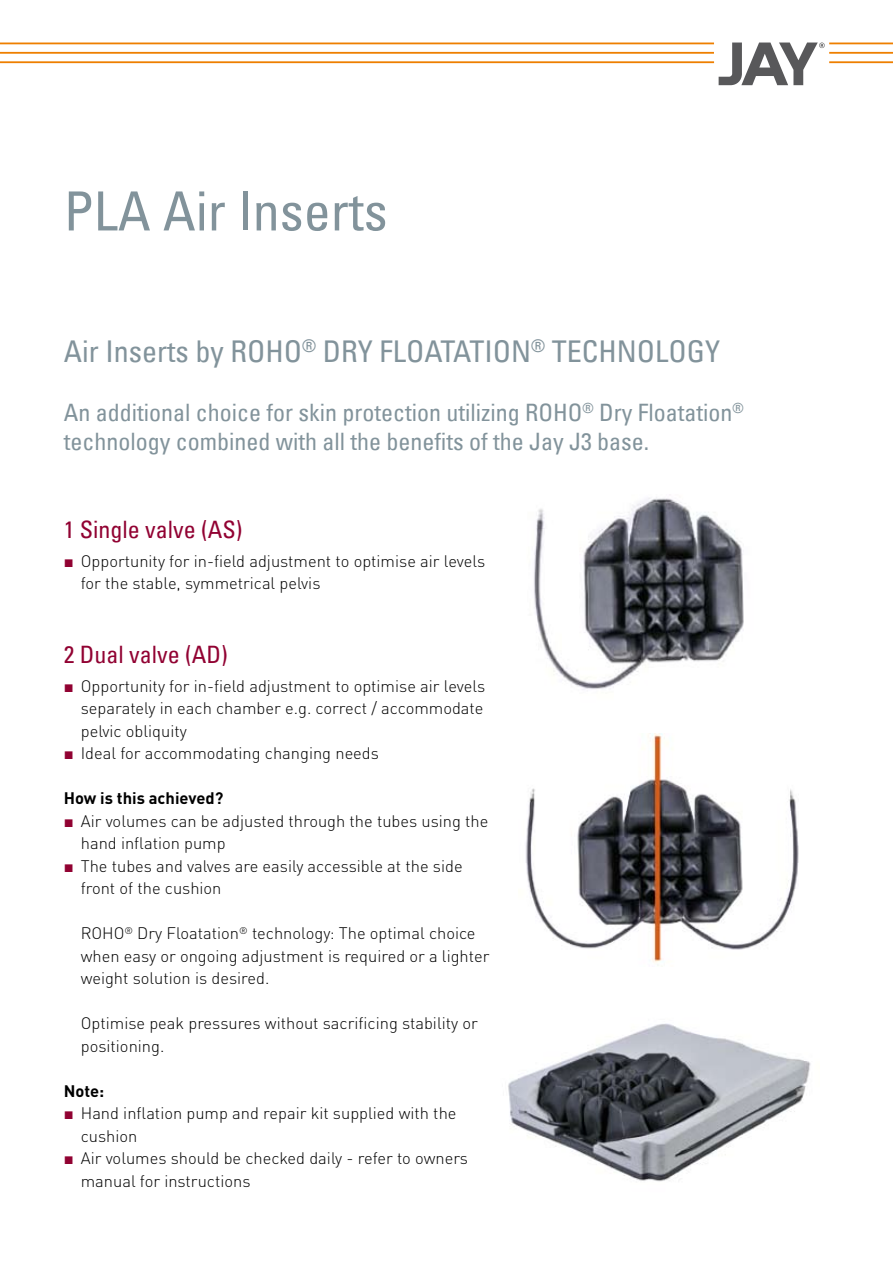
<style>
.page{position:relative;width:893px;height:1263px;background:#fff}
.page>*{position:absolute;margin:0;border:0;box-sizing:border-box;transform-origin:0 0}
.t1{font:condensed 54px "Univers Com 57";color:#82939b}
.t2{font:condensed 30px "Univers Com 57";color:#82939b}
.t3{font:condensed 24px/28.5px "Univers Com 57";color:#82939b}
.t4{font:condensed 24px "Univers Com 57";color:#910232}
.t5{font:300 16.5px/22.5px "DINOT";color:#000}
.t6{font:700 16.5px "DINOT";color:#000}
.s1{font-family:"Arial";font-weight:400;color:#910232}
</style>
<div class="page">
<hr style="left:829px;top:52px;width:64px;height:2px;background:#ee7f00">
<hr style="left:829px;top:61px;width:64px;height:2px;background:#ee7f00">
<hr style="left:829px;top:43px;width:64px;height:1px;background:#ee7f00">
<hr style="left:0;top:52px;width:714px;height:2px;background:#ee7f00">
<hr style="left:0;top:61px;width:714px;height:2px;background:#ee7f00">
<hr style="left:0;top:43px;width:714px;height:1px;background:#ee7f00">
<svg style="left:719px;top:43px;width:106px;height:42px"></svg>
<img style="left:508px;top:1023px;width:303px;height:159px">
<img style="left:534px;top:497px;width:210px;height:193px">
<img style="left:525px;top:734px;width:274px;height:229px">
<h1 class="t1" style="left:64px;top:177px;width:325px">PLA Air Inserts</h1>
<h2 class="t2" style="left:64px;top:332px;width:658px">Air Inserts by ROHO<sup>®</sup> DRY FLOATATION<sup>®</sup> TECHNOLOGY</h2>
<h3 class="t3" style="left:64px;top:398px;width:681px">An additional choice for skin protection utilizing ROHO<sup>®</sup> Dry Floatation<sup>® </sup>technology combined with all the benefits of the Jay J3 base.</h3>
<h3 class="t4" style="left:64px;top:514px;width:180px">1 Single valve (AS)</h3>
<p class="t5" style="left:81px;top:549px;width:406px;text-indent:-17px"><span class="s1">■</span> Opportunity for in-field adjustment to optimise air levels for the stable, symmetrical pelvis</p>
<h3 class="t4" style="left:64px;top:639px;width:165px">2 Dual valve (AD)</h3>
<p class="t5" style="left:81px;top:674px;width:406px;text-align:justify;text-indent:-17px"><span class="s1">■</span> Opportunity for in-field adjustment to optimise air levels separately in each chamber e.g. correct / accommodate pelvic obliquity</p>
<p class="t5" style="left:64px;top:742px;width:317px"><span class="s1">■</span> Ideal for accommodating changing needs</p>
<p class="t6" style="left:64px;top:787px;width:161px">How is this achieved?</p>
<p class="t5" style="left:81px;top:809px;width:409px;text-indent:-17px"><span class="s1">■</span> Air volumes can be adjusted through the tubes using the hand inflation pump</p>
<p class="t5" style="left:81px;top:854px;width:383px;text-indent:-17px"><span class="s1">■</span> The tubes and valves are easily accessible at the side front of the cushion</p>
<p class="t5" style="left:81px;top:922px;width:410px">ROHO<sup>®</sup> Dry Floatation<sup>®</sup> technology: The optimal choice when easy or ongoing adjustment is required or a lighter weight solution is desired.</p>
<p class="t5" style="left:81px;top:1012px;width:399px">Optimise peak pressures without sacrificing stability or positioning.</p>
<p class="t6" style="left:64px;top:1080px;width:42px">Note:</p>
<p class="t5" style="left:81px;top:1102px;width:377px;text-indent:-17px"><span class="s1">■</span> Hand inflation pump and repair kit supplied with the cushion</p>
<p class="t5" style="left:81px;top:1147px;width:389px;text-indent:-17px"><span class="s1">■</span> Air volumes should be checked daily - refer to owners manual for instructions</p>
</div>
